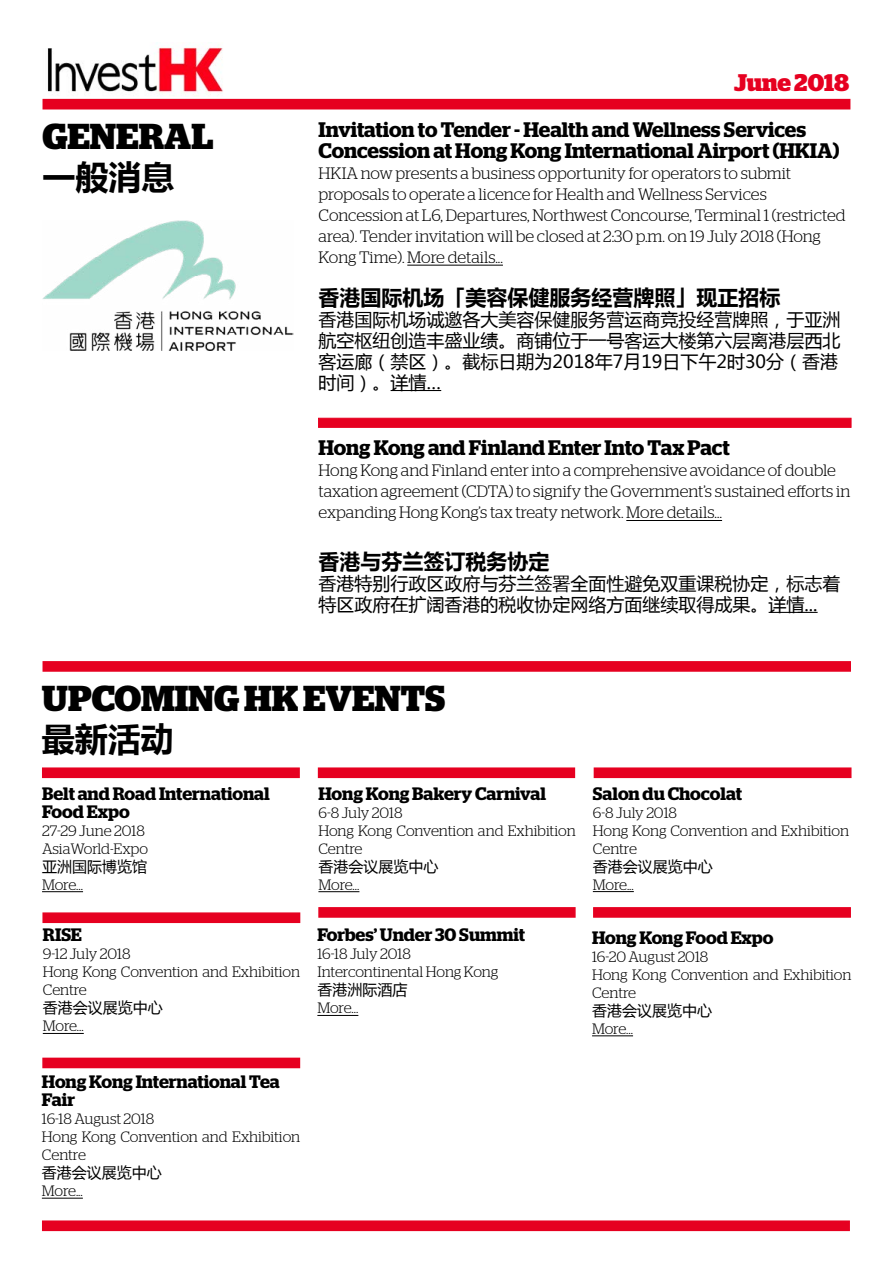
<style>
.page{position:relative;width:893px;height:1263px;background:#fff}
.page>*{position:absolute;margin:0;border:0;box-sizing:border-box;transform-origin:0 0}
.t1{font:700 36px "Stag";color:#000}
.t2{font:700 33px "Microsoft Ya Hei";color:#000}
.t3{font:700 24px "Stag";color:#e60020}
.t4{font:600 21px/21px "Stag";color:#000}
.t5{font:700 21px "Microsoft Ya Hei";color:#000}
.t6{font:18px/21px "Microsoft Ya Hei";color:#000}
.t7{font:600 18px/18px "Stag";color:#000}
.t8{font:300 16.5px/21px "Stag";letter-spacing:-.005em;color:#000}
.t9{font:300 15px/18px "Stag";letter-spacing:-.005em;color:#000}
.t10{font:15px "Microsoft Ya Hei";color:#000}
</style>
<div class="page">
<img style="left:47px;top:45px;width:176px;height:51px">
<div style="left:43px;top:99px;width:807px;height:10px;background:#e60020"></div>
<div style="left:42px;top:1220px;width:808px;height:11px;background:#e60020;border:2px solid #e60020"></div>
<div style="left:43px;top:661px;width:808px;height:11px;background:#e60020;border:2px solid #e60020"></div>
<hr style="left:626px;top:520px;width:96px;height:1px;background:#000">
<hr style="left:769px;top:612px;width:49px;height:1px;background:#000">
<hr style="left:407px;top:265px;width:96px;height:1px;background:#000">
<hr style="left:391px;top:390px;width:50px;height:1px;background:#000">
<div style="left:318px;top:418px;width:533px;height:10px;background:#e60020;border:1px solid #e60020"></div>
<img style="left:43px;top:220px;width:251px;height:130px">
<div style="left:42px;top:767px;width:258px;height:11px;background:#e60020;border:2px solid #e60020"></div>
<div style="left:318px;top:767px;width:257px;height:11px;background:#e60020;border:2px solid #e60020"></div>
<div style="left:594px;top:767px;width:257px;height:11px;background:#e60020;border:2px solid #e60020"></div>
<hr style="left:318px;top:891px;width:41px;height:1px;background:#000">
<div style="left:42px;top:912px;width:258px;height:11px;background:#e60020;border:2px solid #e60020"></div>
<div style="left:318px;top:907px;width:258px;height:11px;background:#e60020;border:2px solid #e60020"></div>
<div style="left:593px;top:907px;width:258px;height:11px;background:#e60020;border:2px solid #e60020"></div>
<hr style="left:317px;top:1015px;width:41px;height:1px;background:#000">
<hr style="left:43px;top:1033px;width:41px;height:1px;background:#000">
<hr style="left:42px;top:1198px;width:41px;height:1px;background:#000">
<hr style="left:592px;top:1035px;width:41px;height:1px;background:#000">
<hr style="left:593px;top:891px;width:41px;height:1px;background:#000">
<div style="left:42px;top:1058px;width:258px;height:10px;background:#e60020"></div>
<hr style="left:42px;top:891px;width:41px;height:1px;background:#000">
<h1 class="t1" style="left:43px;top:115px;width:172px">GENERAL</h1>
<h2 class="t2" style="left:43px;top:154px;width:133px">一般消息</h2>
<h3 class="t3" style="left:734px;top:69px;width:117px">June 2018</h3>
<p class="t4" style="left:319px;top:119px;width:522px">Invitation to Tender - Health and Wellness Services<br>Concession at Hong Kong International Airport (HKIA)</p>
<p class="t8" style="left:319px;top:162px;width:529px">HKIA now presents a business opportunity for operators to submit proposals to operate a licence for Health and Wellness Services Concession at L6, Departures, Northwest Concourse, Terminal 1 (restricted area). Tender invitation will be closed at 2:30 p.m. on 19 July 2018 (Hong Kong Time). More details...</p>
<p class="t5" style="left:319px;top:283px;width:463px">香港国际机场「美容保健服务经营牌照」现正招标</p>
<p class="t6" style="left:319px;top:308px;width:523px">香港国际机场诚邀各大美容保健服务营运商竞投经营牌照，于亚洲航空枢纽创造丰盛业绩。商铺位于一号客运大楼第六层离港层西北客运廊（禁区）。截标日期为2018年7月19日下午2时30分（香港时间）。详情…</p>
<p class="t4" style="left:319px;top:437px;width:413px">Hong Kong and Finland Enter Into Tax Pact</p>
<p class="t8" style="left:319px;top:460px;width:533px">Hong Kong and Finland enter into a comprehensive avoidance of double taxation agreement (CDTA) to signify the Government’s sustained efforts in expanding Hong Kong’s tax treaty network. More details…</p>
<p class="t5" style="left:319px;top:547px;width:232px">香港与芬兰签订税务协定</p>
<p class="t6" style="left:319px;top:572px;width:523px">香港特别行政区政府与芬兰签署全面性避免双重课税协定，标志着特区政府在扩阔香港的税收协定网络方面继续取得成果。详情...</p>
<h1 class="t1" style="left:42px;top:677px;width:405px">UPCOMING HK EVENTS</h1>
<h2 class="t2" style="left:42px;top:716px;width:133px">最新活动</h2>
<p class="t7" style="left:42px;top:784px;width:229px">Belt and Road International<br>Food Expo</p>
<p class="t9" style="left:42px;top:821px;width:108px">27-29 June 2018<br>AsiaWorld-Expo</p>
<p class="t10" style="left:42px;top:856px;width:106px">亚洲国际博览馆</p>
<p class="t9" style="left:42px;top:875px;width:42px">More...</p>
<p class="t7" style="left:43px;top:926px;width:41px">RISE</p>
<p class="t9" style="left:43px;top:945px;width:259px">9-12 July 2018<br>Hong Kong Convention and Exhibition<br>Centre</p>
<p class="t10" style="left:43px;top:998px;width:121px">香港会议展览中心</p>
<p class="t9" style="left:43px;top:1017px;width:42px">More...</p>
<p class="t7" style="left:42px;top:1073px;width:239px">Hong Kong International Tea<br>Fair</p>
<p class="t9" style="left:42px;top:1110px;width:260px">16-18 August 2018<br>Hong Kong Convention and Exhibition<br>Centre</p>
<p class="t10" style="left:42px;top:1162px;width:122px">香港会议展览中心</p>
<p class="t9" style="left:42px;top:1182px;width:42px">More...</p>
<p class="t7" style="left:318px;top:784px;width:229px">Hong Kong Bakery Carnival</p>
<p class="t9" style="left:318px;top:803px;width:259px">6-8 July 2018<br>Hong Kong Convention and Exhibition<br>Centre</p>
<p class="t10" style="left:318px;top:856px;width:121px">香港会议展览中心</p>
<p class="t9" style="left:318px;top:875px;width:42px">More...</p>
<p class="t7" style="left:317px;top:926px;width:209px">Forbes’ Under 30 Summit</p>
<p class="t9" style="left:317px;top:945px;width:182px">16-18 July 2018<br>Intercontinental Hong Kong</p>
<p class="t10" style="left:317px;top:980px;width:91px">香港洲际酒店</p>
<p class="t9" style="left:317px;top:999px;width:42px">More...</p>
<p class="t7" style="left:593px;top:784px;width:151px">Salon du Chocolat</p>
<p class="t9" style="left:593px;top:803px;width:258px">6-8 July 2018<br>Hong Kong Convention and Exhibition<br>Centre</p>
<p class="t10" style="left:593px;top:856px;width:121px">香港会议展览中心</p>
<p class="t9" style="left:593px;top:875px;width:42px">More...</p>
<p class="t7" style="left:592px;top:928px;width:183px">Hong Kong Food Expo</p>
<p class="t9" style="left:592px;top:947px;width:261px">16-20 August 2018<br>Hong Kong Convention and Exhibition<br>Centre</p>
<p class="t10" style="left:592px;top:1000px;width:121px">香港会议展览中心</p>
<p class="t9" style="left:592px;top:1019px;width:42px">More...</p>
</div>
